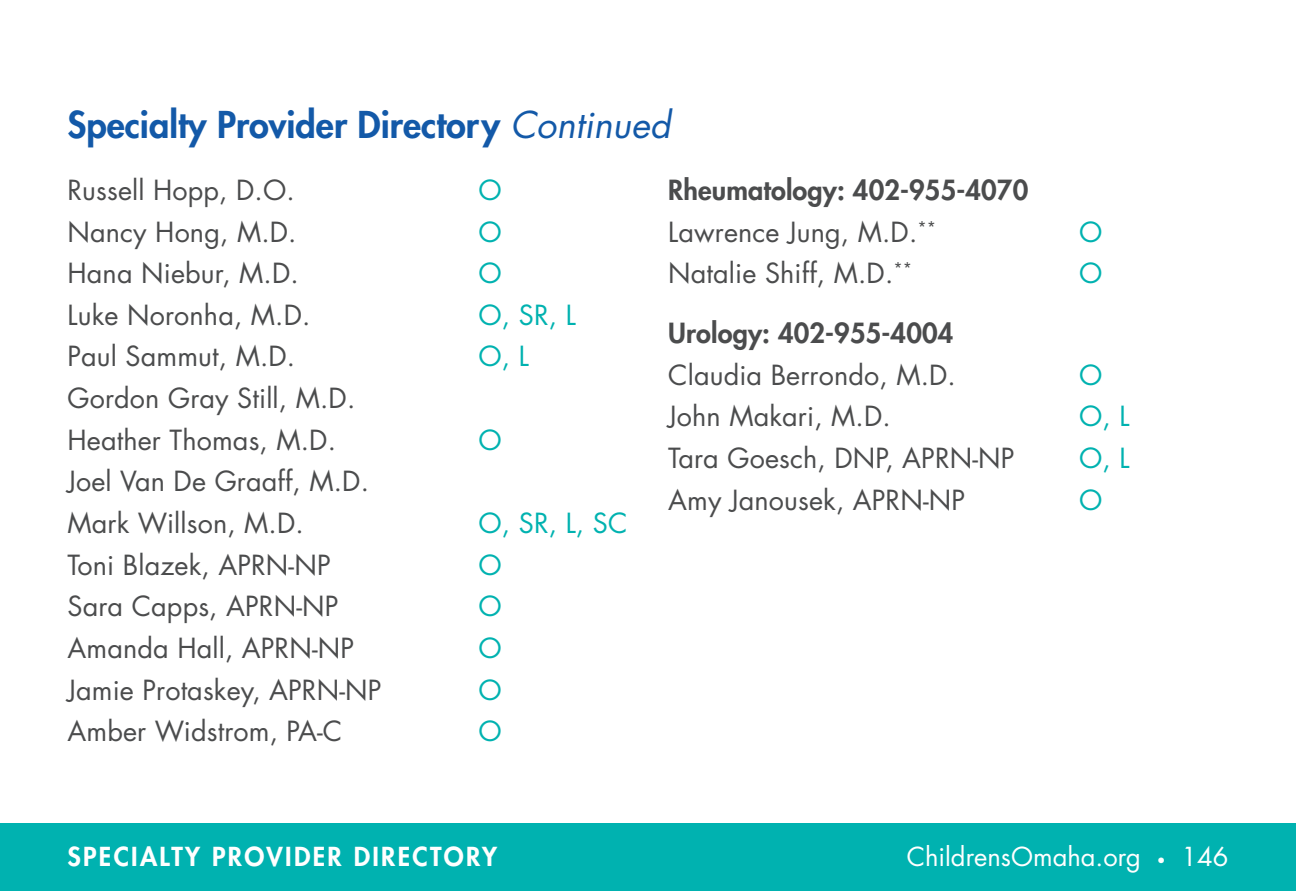
<style>
.page{position:relative;width:1296px;height:891px;background:#fff}
.page>*{position:absolute;margin:0;border:0;box-sizing:border-box;transform-origin:0 0}
.t1{font:800 36px "Futura Std";color:#1359a8}
.body_copy_directory{font:27px "Futura Std";letter-spacing:.005em;color:#4b4c4d}
.body_copy_directory-2{font:800 27px "Futura Std";letter-spacing:.005em;color:#4b4c4d}
.body_copy_directory-3{font:27px "Futura Std";color:#00b2b0}
.t2{font:800 25.5px "Futura Std";letter-spacing:.09em;color:#fff}
.t3{font:25.5px "Futura Std";color:#fff}
.s1{font-weight:400;font-style:italic}
.s2{font-size:15px}
</style>
<div class="page">
<div style="left:0;top:824px;width:1296px;height:67px;background:#00b2b0"></div>
<h1 class="t1" style="left:68px;top:102px;width:604px">Specialty Provider Directory <span class="s1">Continued</span></h1>
<p class="body_copy_directory" style="left:68px;top:173px;width:229px">Russell Hopp, D.O.</p>
<p class="body_copy_directory-3" style="left:478px;top:173px;width:25px">O</p>
<p class="body_copy_directory" style="left:68px;top:214px;width:231px">Nancy Hong, M.D.</p>
<p class="body_copy_directory-3" style="left:478px;top:214px;width:25px">O</p>
<p class="body_copy_directory" style="left:68px;top:256px;width:233px">Hana Niebur, M.D.</p>
<p class="body_copy_directory-3" style="left:478px;top:256px;width:25px">O</p>
<p class="body_copy_directory" style="left:68px;top:298px;width:245px">Luke Noronha, M.D.</p>
<p class="body_copy_directory-3" style="left:478px;top:298px;width:99px">O, SR, L</p>
<p class="body_copy_directory" style="left:68px;top:339px;width:229px">Paul Sammut, M.D.</p>
<p class="body_copy_directory-3" style="left:478px;top:339px;width:52px">O, L</p>
<p class="body_copy_directory" style="left:68px;top:381px;width:289px">Gordon Gray Still, M.D.</p>
<p class="body_copy_directory" style="left:68px;top:423px;width:270px">Heather Thomas, M.D.</p>
<p class="body_copy_directory-3" style="left:478px;top:423px;width:25px">O</p>
<p class="body_copy_directory" style="left:68px;top:464px;width:303px">Joel Van De Graaff, M.D.</p>
<p class="body_copy_directory" style="left:68px;top:506px;width:238px">Mark Willson, M.D.</p>
<p class="body_copy_directory-3" style="left:478px;top:506px;width:150px">O, SR, L, SC</p>
<p class="body_copy_directory" style="left:68px;top:548px;width:265px">Toni Blazek, APRN-NP</p>
<p class="body_copy_directory-3" style="left:478px;top:548px;width:25px">O</p>
<p class="body_copy_directory" style="left:68px;top:589px;width:272px">Sara Capps, APRN-NP</p>
<p class="body_copy_directory-3" style="left:478px;top:589px;width:25px">O</p>
<p class="body_copy_directory" style="left:68px;top:631px;width:288px">Amanda Hall, APRN-NP</p>
<p class="body_copy_directory-3" style="left:478px;top:631px;width:25px">O</p>
<p class="body_copy_directory" style="left:68px;top:672px;width:315px">Jamie Protaskey, APRN-NP</p>
<p class="body_copy_directory-3" style="left:478px;top:672px;width:25px">O</p>
<p class="body_copy_directory" style="left:68px;top:714px;width:276px">Amber Widstrom, PA-C</p>
<p class="body_copy_directory-3" style="left:478px;top:714px;width:25px">O</p>
<p class="body_copy_directory-2" style="left:668px;top:173px;width:362px">Rheumatology: 402-955-4070</p>
<p class="body_copy_directory" style="left:668px;top:214px;width:269px">Lawrence Jung, M.D.<sup>**</sup></p>
<p class="body_copy_directory-3" style="left:1079px;top:214px;width:25px">O</p>
<p class="body_copy_directory" style="left:668px;top:256px;width:245px">Natalie Shiff, M.D.<sup>**</sup></p>
<p class="body_copy_directory-3" style="left:1079px;top:256px;width:25px">O</p>
<p class="body_copy_directory-2" style="left:668px;top:316px;width:287px">Urology: 402-955-4004</p>
<p class="body_copy_directory" style="left:668px;top:358px;width:289px">Claudia Berrondo, M.D.</p>
<p class="body_copy_directory-3" style="left:1079px;top:358px;width:25px">O</p>
<p class="body_copy_directory" style="left:668px;top:399px;width:224px">John Makari, M.D.</p>
<p class="body_copy_directory-3" style="left:1079px;top:399px;width:52px">O, L</p>
<p class="body_copy_directory" style="left:668px;top:441px;width:348px">Tara Goesch, DNP, APRN-NP</p>
<p class="body_copy_directory-3" style="left:1079px;top:441px;width:52px">O, L</p>
<p class="body_copy_directory" style="left:668px;top:483px;width:298px">Amy Janousek, APRN-NP</p>
<p class="body_copy_directory-3" style="left:1079px;top:483px;width:25px">O</p>
<p class="t2" style="left:68px;top:841px;width:431px">SPECIALTY PROVIDER DIRECTORY</p>
<p class="t3" style="left:907px;top:840px;width:323px">ChildrensOmaha.org <span class="s2">•</span> 146</p>
</div>
